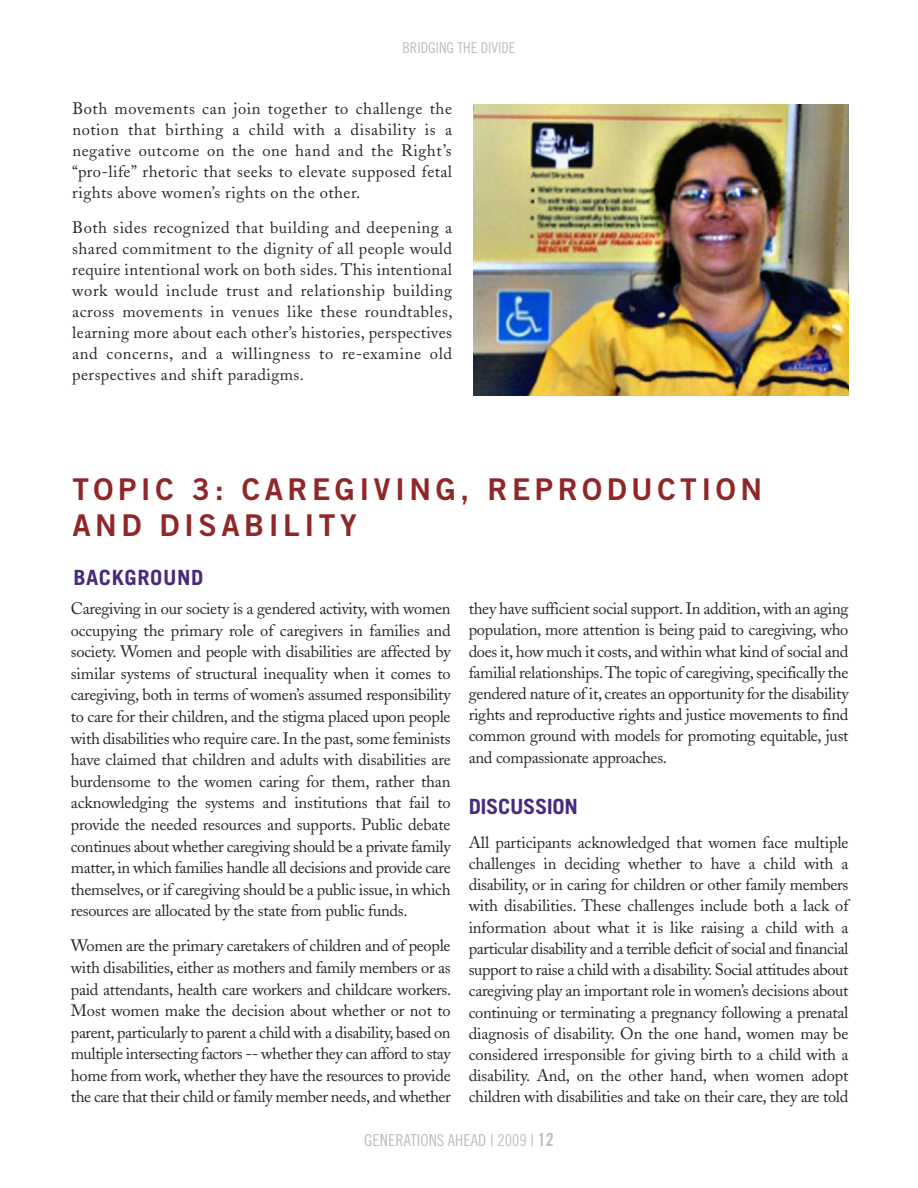
<style>
.page{position:relative;width:918px;height:1188px;background:#fff}
.page>*{position:absolute;margin:0;border:0;box-sizing:border-box;transform-origin:0 0}
.t1{font:30px/36px "Trade Gothic Bold Two";letter-spacing:.15em;color:#8f2729}
.t2{font:700 21px "Trade Gothic";letter-spacing:-.02em;color:#462b7d;scale:1.05 1}
.t3{font:700 21px "Trade Gothic";letter-spacing:.025em;color:#462b7d;scale:1.05 1}
.t4{font:16.5px/21.6px "Adobe Caslon";letter-spacing:-.02em;color:#272627;text-align:justify}
.t5{font:16.5px "Trade Gothic Cond Eighteen";color:#bebebe}
.t6{font:15px "Trade Gothic Cond Eighteen";color:#bebebe}
.s1{font-family:"Trade Gothic Bold Cond Twenty";font-size:18px}
</style>
<div class="page">
<img style="left:473px;top:104px;width:375px;height:292px">
<p class="t6" style="left:402px;top:42px;width:115px">BRIDGING THE DIVIDE</p>
<p class="t4" style="left:72px;top:100px;width:381px;line-height:21px">Both movements can join together to challenge the notion that birthing a child with a disability is a negative outcome on the one hand and the Right’s “pro-life” rhetoric that seeks to elevate supposed fetal rights above women’s rights on the other.</p>
<p class="t4" style="left:72px;top:219px;width:382px;line-height:21px">Both sides recognized that building and deepening a shared commitment to the dignity of all people would require intentional work on both sides. This intentional work would include trust and relationship building across movements in venues like these roundtables, learning more about each other’s histories, perspectives and concerns, and a willingness to re-examine old perspectives and shift paradigms.</p>
<h1 class="t1" style="left:72px;top:474px;width:691px">TOPIC 3: CAREGIVING, REPRODUCTION<br>AND DISABILITY</h1>
<p class="t3" style="left:73px;top:569px;width:125px">BACKGROUND</p>
<p class="t4" style="left:71px;top:600px;width:381px">Caregiving in our society is a gendered activity, with women occupying the primary role of caregivers in families and society. Women and people with disabilities are affected by similar systems of structural inequality when it comes to caregiving, both in terms of women’s assumed responsibility to care for their children, and the stigma placed upon people with disabilities who require care. In the past, some feminists have claimed that children and adults with disabilities are burdensome to the women caring for them, rather than acknowledging the systems and institutions that fail to provide the needed resources and supports. Public debate continues about whether caregiving should be a private family matter, in which families handle all decisions and provide care themselves, or if caregiving should be a public issue, in which resources are allocated by the state from public funds.</p>
<p class="t4" style="left:71px;top:937px;width:382px">Women are the primary caretakers of children and of people with disabilities, either as mothers and family members or as paid attendants, health care workers and childcare workers.<br>Most women make the decision about whether or not to parent, particularly to parent a child with a disability, based on multiple intersecting factors -- whether they can afford to stay home from work, whether they have the resources to provide the care that their child or family member needs, and whether</p>
<p class="t4" style="left:469px;top:600px;width:381px;line-height:21.1px">they have sufficient social support. In addition, with an aging population, more attention is being paid to caregiving, who does it, how much it costs, and within what kind of social and familial relationships.The topic of caregiving, specifically the gendered nature of it, creates an opportunity for the disability rights and reproductive rights and justice movements to find common ground with models for promoting equitable, just and compassionate approaches.</p>
<p class="t2" style="left:469px;top:798px;width:106px">DISCUSSION</p>
<p class="t4" style="left:469px;top:834px;width:381px;line-height:21.1px">All participants acknowledged that women face multiple challenges in deciding whether to have a child with a disability, or in caring for children or other family members with disabilities. These challenges include both a lack of information about what it is like raising a child with a particular disability and a terrible deficit of social and financial support to raise a child with a disability. Social attitudes about caregiving play an important role in women’s decisions about continuing or terminating a pregnancy following a prenatal diagnosis of disability. On the one hand, women may be considered irresponsible for giving birth to a child with a disability. And, on the other hand, when women adopt children with disabilities and take on their care, they are told</p>
<p class="t5" style="left:364px;top:1134px;width:191px">GENERATIONS AHEAD | 2009 | <span class="s1">12</span></p>
</div>
